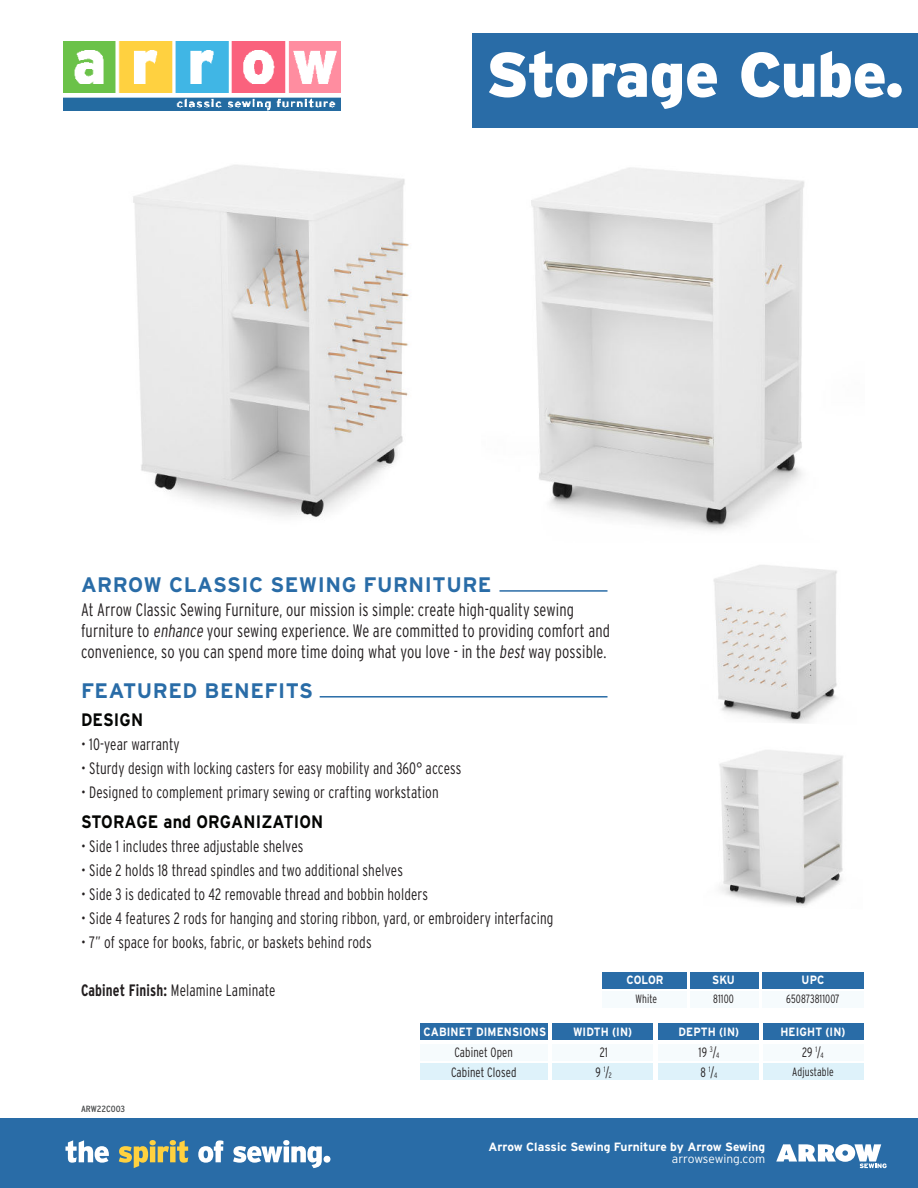
<style>
.page{position:relative;width:918px;height:1188px;background:#fff}
.page>*{position:absolute;margin:0;border:0;box-sizing:border-box;transform-origin:0 0}
.t1{font:900 63px "Interstate";letter-spacing:-.01em;color:#fff}
.t2{font:700 21px "Interstate";letter-spacing:.025em;color:#296ca7}
.t3{font:300 18px/21px "Interstate Condensed";letter-spacing:.01em;color:#231f20;scale:.9 1}
.t4{font:700 18px "Interstate";letter-spacing:.01em;color:#040503;scale:.9 1}
.t5{font:300 16.5px "Interstate Condensed";letter-spacing:.01em;color:#231f20;scale:.9 1}
.t6{font:300 13.5px "Interstate Condensed";letter-spacing:.01em;color:#231f20;scale:.9 1}
.t7{font:700 12px "Interstate";color:#fff;scale:.9 1}
.t8{font:700 12px "Interstate";color:#fff}
.t9{font:300 12px "Interstate Condensed";letter-spacing:.01em;color:#231f20;scale:.9 1}
.t10{font:300 12px "Interstate";letter-spacing:-.005em;color:#fff}
.t11{font:9px "Interstate Condensed";color:#4b4d4e;scale:1.1 1}
.t12{font:300 7.8px "Interstate Condensed";color:#231f20;scale:.9 1}
.s1{font-weight:700}
.s2{font-size:13.5px}
</style>
<div class="page">
<div style="left:473px;top:34px;width:445px;height:94px;background:#296ca7"></div>
<div style="left:0;top:1119px;width:918px;height:69px;background:#296ca7"></div>
<svg style="left:776px;top:1144px;width:111px;height:24px"></svg>
<svg style="left:65px;top:1140px;width:44px;height:23px"></svg>
<svg style="left:119px;top:1140px;width:69px;height:28px"></svg>
<svg style="left:198px;top:1140px;width:25px;height:23px"></svg>
<svg style="left:233px;top:1140px;width:89px;height:28px"></svg>
<div style="left:324px;top:1156px;width:6px;height:7px;background:#fff;border-radius:50%"></div>
<img style="left:64px;top:41px;width:277px;height:70px">
<img style="left:133px;top:165px;width:276px;height:353px">
<img style="left:531px;top:167px;width:274px;height:364px">
<img style="left:713px;top:565px;width:124px;height:158px">
<img style="left:719px;top:750px;width:124px;height:156px">
<div style="left:602px;top:972px;width:85px;height:16px;background:#296ca7"></div>
<div style="left:690px;top:972px;width:69px;height:16px;background:#296ca7"></div>
<div style="left:762px;top:972px;width:102px;height:16px;background:#296ca7"></div>
<div style="left:420px;top:1024px;width:128px;height:16px;background:#296ca7"></div>
<div style="left:552px;top:1024px;width:101px;height:16px;background:#296ca7"></div>
<div style="left:420px;top:1064px;width:128px;height:16px;background:#def2fa"></div>
<div style="left:552px;top:1064px;width:101px;height:16px;background:#def2fa"></div>
<div style="left:420px;top:1045px;width:128px;height:16px;background:#f6fbfd"></div>
<div style="left:552px;top:1045px;width:101px;height:16px;background:#f6fbfd"></div>
<div style="left:658px;top:1024px;width:101px;height:16px;background:#296ca7"></div>
<div style="left:658px;top:1064px;width:101px;height:16px;background:#def2fa"></div>
<div style="left:658px;top:1045px;width:101px;height:16px;background:#f6fbfd"></div>
<div style="left:763px;top:1024px;width:101px;height:16px;background:#296ca7"></div>
<div style="left:763px;top:1064px;width:101px;height:16px;background:#def2fa"></div>
<div style="left:763px;top:1045px;width:101px;height:16px;background:#f6fbfd"></div>
<div style="left:602px;top:991px;width:85px;height:17px;background:#f6fbfd"></div>
<div style="left:690px;top:991px;width:69px;height:17px;background:#f6fbfd"></div>
<div style="left:762px;top:991px;width:102px;height:17px;background:#f6fbfd"></div>
<hr style="left:320px;top:696px;width:288px;height:2px;background:#296ca7">
<hr style="left:500px;top:590px;width:108px;height:2px;background:#296ca7">
<h1 class="t1" style="left:486px;top:46px;width:420px">Storage Cube.</h1>
<p class="t2" style="left:81px;top:575px;width:412px">ARROW CLASSIC SEWING FURNITURE</p>
<p class="t3" style="left:81px;top:600px;width:589px">At Arrow Classic Sewing Furniture, our mission is simple: create high-quality sewing furniture to enhance your sewing experience. We are committed to providing comfort and convenience, so you can spend more time doing what you love - in the best way possible.</p>
<p class="t2" style="left:81px;top:681px;width:234px">FEATURED BENEFITS</p>
<p class="t4" style="left:81px;top:712px;width:71px">DESIGN</p>
<p class="t5" style="left:81px;top:737px;width:111px">• 10-year warranty</p>
<p class="t5" style="left:81px;top:761px;width:424px">• Sturdy design with locking casters for easy mobility and 360° access</p>
<p class="t5" style="left:81px;top:785px;width:399px">• Designed to complement primary sewing or crafting workstation</p>
<p class="t4" style="left:81px;top:814px;width:271px">STORAGE and ORGANIZATION</p>
<p class="t5" style="left:81px;top:839px;width:249px">• Side 1 includes three adjustable shelves</p>
<p class="t5" style="left:81px;top:863px;width:359px">• Side 2 holds 18 thread spindles and two additional shelves</p>
<p class="t5" style="left:81px;top:887px;width:387px">• Side 3 is dedicated to 42 removable thread and bobbin holders</p>
<p class="t5" style="left:81px;top:911px;width:526px">• Side 4 features 2 rods for hanging and storing ribbon, yard, or embroidery interfacing</p>
<p class="t5" style="left:81px;top:935px;width:324px">• 7” of space for books, fabric, or baskets behind rods</p>
<p class="t5" style="left:81px;top:983px;width:218px"><span class="s1">Cabinet Finish:</span> Melamine Laminate</p>
<p class="t7" style="left:627px;top:975px;width:43px">COLOR</p>
<p class="t9" style="left:635px;top:993px;width:26px">White</p>
<p class="t7" style="left:712px;top:975px;width:27px">SKU</p>
<p class="t9" style="left:713px;top:993px;width:25px">81100</p>
<p class="t7" style="left:802px;top:975px;width:27px">UPC</p>
<p class="t9" style="left:786px;top:993px;width:61px">650873811007</p>
<p class="t7" style="left:424px;top:1026px;width:138px">CABINET DIMENSIONS</p>
<p class="t7" style="left:780px;top:1026px;width:74px">HEIGHT (IN)</p>
<p class="t7" style="left:573px;top:1026px;width:67px">WIDTH (IN)</p>
<p class="t7" style="left:679px;top:1026px;width:69px">DEPTH (IN)</p>
<p class="t6" style="left:454px;top:1046px;width:67px">Cabinet Open</p>
<p class="t6" style="left:600px;top:1046px;width:11px">21</p>
<p class="t6" style="left:802px;top:1046px;width:25px">29 <sup>1</sup>/<sub>4</sub></p>
<p class="t6" style="left:699px;top:1046px;width:11px">19</p>
<p class="t12" style="left:710px;top:1049px;width:12px">3<span class="s2">/</span>4</p>
<p class="t11" style="left:81px;top:1105px;width:42px">ARW22C003</p>
<p class="t6" style="left:451px;top:1066px;width:74px">Cabinet Closed</p>
<p class="t6" style="left:596px;top:1066px;width:20px">9 <sup>1</sup>/<sub>2</sub></p>
<p class="t6" style="left:701px;top:1066px;width:8px">8</p>
<p class="t9" style="left:792px;top:1066px;width:48px">Adjustable</p>
<p class="t12" style="left:709px;top:1069px;width:11px">1<span class="s2">/</span>4</p>
<p class="t8" style="left:488px;top:1142px;width:278px">Arrow Classic Sewing Furniture by Arrow Sewing</p>
<p class="t10" style="left:672px;top:1154px;width:95px">arrowsewing.com</p>
</div>
